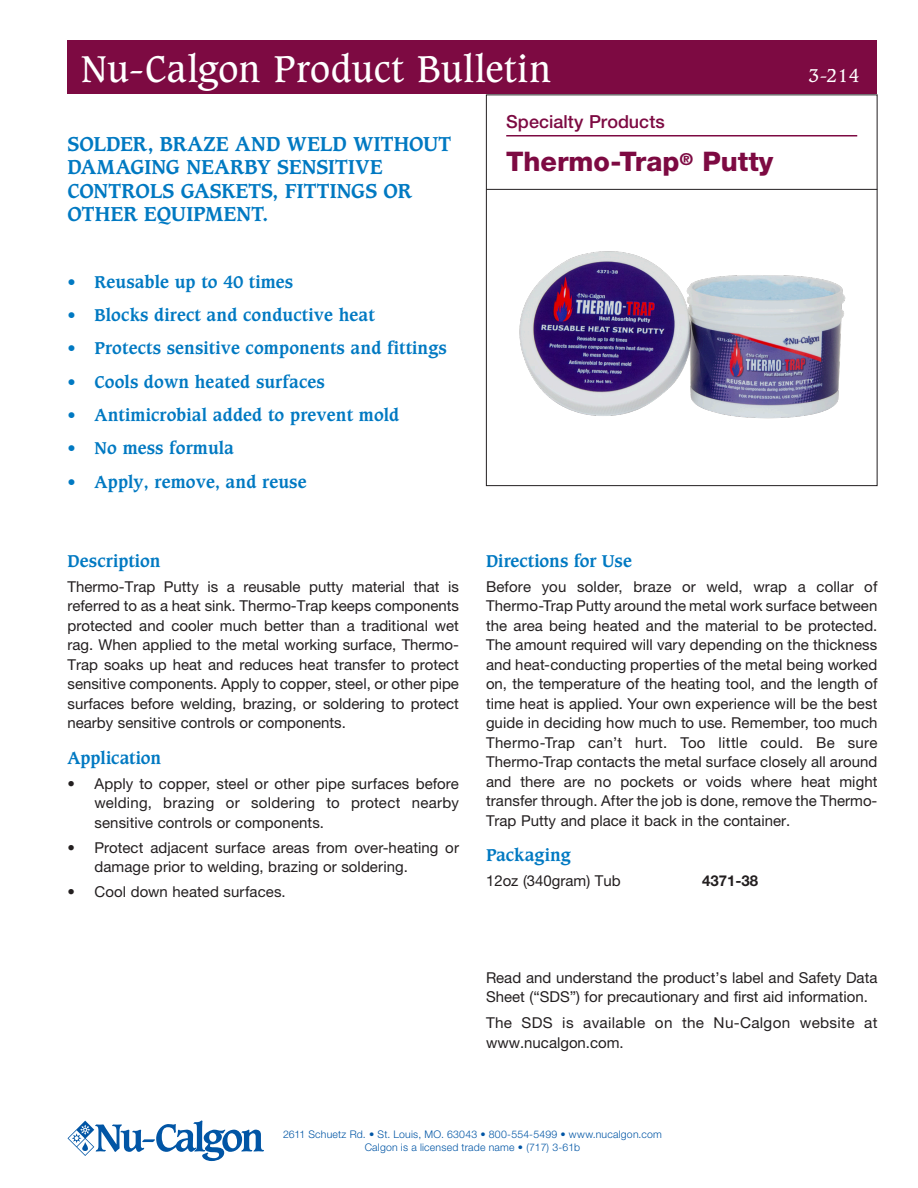
<style>
.page{position:relative;width:918px;height:1188px;background:#fff}
.page>*{position:absolute;margin:0;border:0;box-sizing:border-box;transform-origin:0 0}
.t1{font:36px "Caxton Std";letter-spacing:.015em;color:#fff}
.Product_name{font:800 27px "Helvetica Neue LT Pro";color:#7d0a42}
.Subheading_1{font:700 19.5px/23.4px "Caxton Std";letter-spacing:.005em;color:#0079c2}
.Section_Name{font:500 18px "Helvetica Neue LT Pro";color:#7d0a42}
.t2{font:18px "Caxton Std";color:#fff}
.Subhead{font:700 16.5px "Caxton Std";letter-spacing:.01em;color:#0079c2}
.Paragraph_Text{font:15px/19.5px "Helvetica Neue LT Pro";color:#231f20;text-align:justify}
.Paragraph_Text-2{font:15px/19.5px "Helvetica Neue LT Pro";letter-spacing:.02em;color:#231f20}
.text_1_no___below{font:15px "Helvetica Neue LT Pro";color:#231f20}
.text_1_no___below-2{font:700 15px "Helvetica Neue LT Pro";color:#231f20}
.t3{font:300 10.5px "Helvetica Neue LT Pro";letter-spacing:.02em;color:#0155a5}
</style>
<div class="page">
<div style="left:486px;top:94px;width:392px;height:392px;border:1px solid #231f20"></div>
<hr style="left:486px;top:189px;width:391px;height:1px;background:#231f20">
<div style="left:68px;top:40px;width:810px;height:54px;background:#7d0a42"></div>
<hr style="left:506px;top:135px;width:351px;height:1px;background:#7d0a42">
<svg style="left:68px;top:1120px;width:196px;height:41px"></svg>
<img style="left:519px;top:251px;width:327px;height:168px">
<p class="t1" style="left:81px;top:48px;width:472px">Nu-Calgon Product Bulletin</p>
<p class="Subheading_1" style="left:68px;top:132px;width:385px">SOLDER, BRAZE AND WELD WITHOUT<br>DAMAGING NEARBY SENSITIVE<br>CONTROLS GASKETS, FITTINGS OR<br>OTHER EQUIPMENT.</p>
<p class="Subhead" style="left:68px;top:272px;width:227px">• Reusable up to 40 times</p>
<p class="Subhead" style="left:68px;top:305px;width:309px">• Blocks direct and conductive heat</p>
<p class="Subhead" style="left:68px;top:338px;width:381px">• Protects sensitive components and fittings</p>
<p class="Subhead" style="left:68px;top:371px;width:259px">• Cools down heated surfaces</p>
<p class="Subhead" style="left:68px;top:405px;width:333px">• Antimicrobial added to prevent mold</p>
<p class="Subhead" style="left:68px;top:438px;width:168px">• No mess formula</p>
<p class="Subhead" style="left:68px;top:471px;width:241px">• Apply, remove, and reuse</p>
<p class="Section_Name" style="left:506px;top:110px;width:160px">Specialty Products</p>
<p class="Product_name" style="left:506px;top:145px;width:269px">Thermo-Trap<sup>®</sup> Putty</p>
<p class="t2" style="left:809px;top:65px;width:52px">3-214</p>
<p class="Subhead" style="left:68px;top:551px;width:94px">Description</p>
<p class="Paragraph_Text" style="left:68px;top:576px;width:393px">Thermo-Trap Putty is a reusable putty material that is referred to as a heat sink. Thermo-Trap keeps components protected and cooler much better than a traditional wet rag. When applied to the metal working surface, Thermo-Trap soaks up heat and reduces heat transfer to protect sensitive components. Apply to copper, steel, or other pipe surfaces before welding, brazing, or soldering to protect nearby sensitive controls or components.</p>
<p class="Subhead" style="left:68px;top:748px;width:95px">Application</p>
<p class="Paragraph_Text" style="left:94px;top:773px;width:366px;text-indent:-27px">• Apply to copper, steel or other pipe surfaces before welding, brazing or soldering to protect nearby sensitive controls or components.</p>
<p class="Paragraph_Text" style="left:94px;top:837px;width:366px;text-indent:-27px">• Protect adjacent surface areas from over-heating or damage prior to welding, brazing or soldering.</p>
<p class="Paragraph_Text" style="left:68px;top:882px;width:220px">• Cool down heated surfaces.</p>
<p class="Subhead" style="left:486px;top:551px;width:147px">Directions for Use</p>
<p class="Paragraph_Text" style="left:486px;top:576px;width:393px">Before you solder, braze or weld, wrap a collar of Thermo-Trap Putty around the metal work surface between the area being heated and the material to be protected.<br>The amount required will vary depending on the thickness and heat-conducting properties of the metal being worked on, the temperature of the heating tool, and the length of time heat is applied. Your own experience will be the best guide in deciding how much to use. Remember, too much Thermo-Trap can’t hurt. Too little could. Be sure Thermo-Trap contacts the metal surface closely all around and there are no pockets or voids where heat might transfer through. After the job is done, remove the Thermo-Trap Putty and place it back in the container.</p>
<p class="Subhead" style="left:486px;top:845px;width:86px">Packaging</p>
<p class="text_1_no___below" style="left:486px;top:872px;width:136px">12oz (340gram) Tub</p>
<p class="text_1_no___below-2" style="left:702px;top:872px;width:58px">4371-38</p>
<p class="Paragraph_Text" style="left:486px;top:967px;width:393px">Read and understand the product’s label and Safety Data<br>Sheet (“SDS”) for precautionary and first aid information.</p>
<p class="Paragraph_Text-2" style="left:486px;top:1013px;width:393px">The SDS is available on the Nu-Calgon website at www.nucalgon.com.</p>
<p class="t3" style="left:283px;top:1128px;width:380px">2611 Schuetz Rd. • St. Louis, MO. 63043 • 800-554-5499 • www.nucalgon.com</p>
<p class="t3" style="left:365px;top:1141px;width:217px">Calgon is a licensed trade name • (717) 3-61b</p>
</div>
